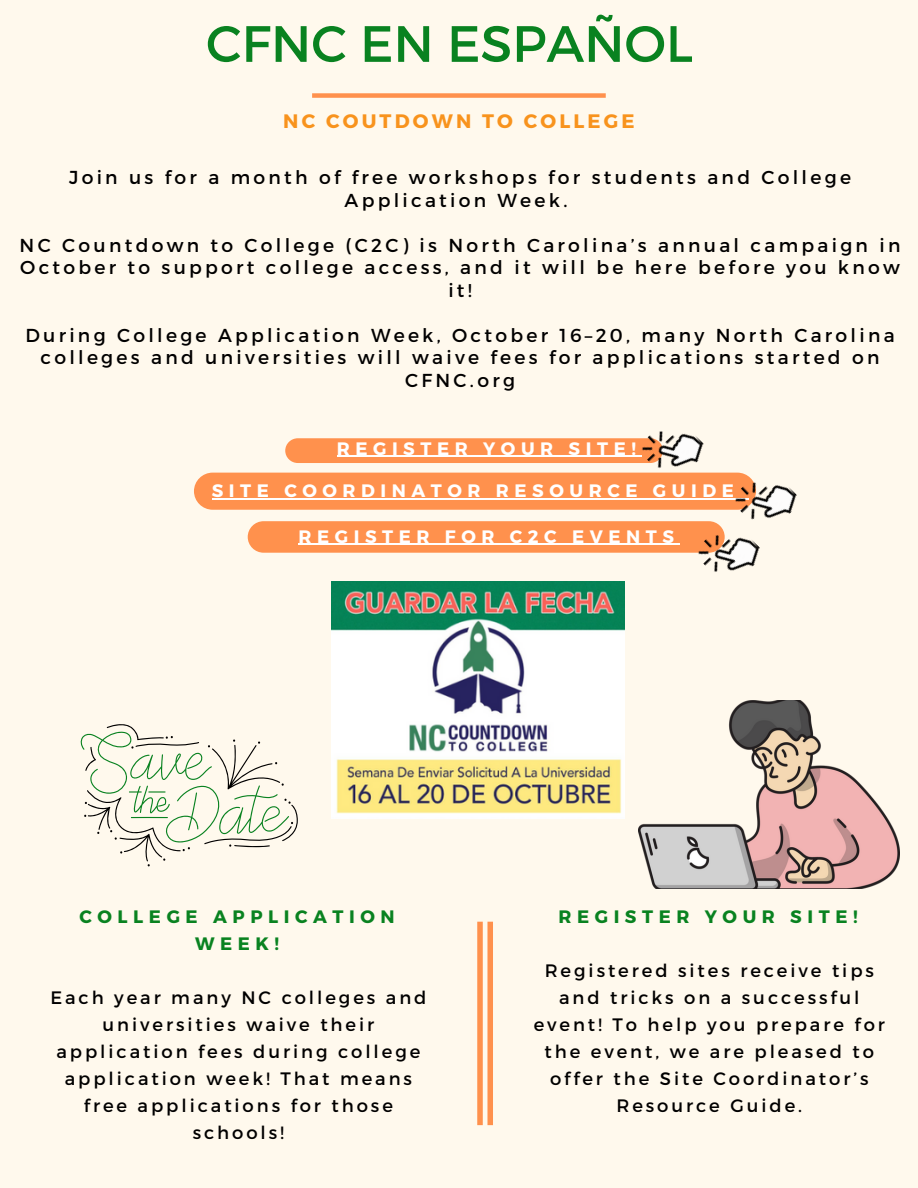
<style>
.page{position:relative;width:918px;height:1188px;background:#fff9ed}
.page>*{position:absolute;margin:0;border:0;box-sizing:border-box;transform-origin:0 0}
.t1{font:51px "Montserrat";color:#098220}
.t2{font:700 19.5px "Montserrat";letter-spacing:.165em;color:#f8931d}
.t3{font:18.75px/22.5px "Montserrat";letter-spacing:.175em;color:#000;text-align:center}
.t4{font:18px/27px "Montserrat";letter-spacing:.165em;color:#000;text-align:center}
.t5{font:700 18px "Montserrat";letter-spacing:.31em;color:#fff}
.t6{font:700 18px/27px "Montserrat";letter-spacing:.31em;color:#098220;text-align:center}
</style>
<div class="page">
<div style="left:285px;top:438px;width:378px;height:25px;background:#ff914d;border-radius:12px"></div>
<div style="left:194px;top:473px;width:562px;height:37px;background:#ff914d;border-radius:19px"></div>
<svg style="left:80px;top:724px;width:218px;height:142px"></svg>
<img style="left:639px;top:700px;width:261px;height:188px">
<div style="left:248px;top:521px;width:477px;height:32px;background:#ff914d;border-radius:16px"></div>
<img style="left:636px;top:431px;width:73px;height:42px">
<hr style="left:212px;top:498px;width:527px;height:1px;background:#fff">
<hr style="left:299px;top:544px;width:381px;height:1px;background:#fff">
<img style="left:729px;top:472px;width:68px;height:46px">
<img style="left:693px;top:516px;width:73px;height:56px">
<img style="left:331px;top:582px;width:294px;height:236px">
<hr style="left:337px;top:456px;width:305px;height:1px;background:#fff">
<div style="left:312px;top:93px;width:294px;height:5px;background:#ff914d"></div>
<svg style="left:477px;top:922px;width:16px;height:203px"></svg>
<p class="t1" style="left:206px;top:11px;width:488px">CFNC EN ESPAÑOL</p>
<p class="t2" style="left:283px;top:109px;width:353px">NC COUTDOWN TO COLLEGE</p>
<p class="t3" style="left:69px;top:165px;width:783px">Join us for a month of free workshops for students and College<br>Application Week.</p>
<p class="t3" style="left:20px;top:233px;width:882px">NC Countdown to College (C2C) is North Carolina’s annual campaign in<br>October to support college access, and it will be here before you know it!</p>
<p class="t3" style="left:25px;top:323px;width:871px">During College Application Week, October 16–20, many North Carolina colleges and universities will waive fees for applications started on<br>CFNC.org</p>
<p class="t5" style="left:337px;top:437px;width:301px">REGISTER YOUR SITE!</p>
<p class="t5" style="left:212px;top:479px;width:524px">SITE COORDINATOR RESOURCE GUIDE</p>
<p class="t5" style="left:299px;top:525px;width:377px">REGISTER FOR C2C EVENTS</p>
<p class="t6" style="left:80px;top:902px;width:317px">COLLEGE APPLICATION<br>WEEK!</p>
<p class="t4" style="left:50px;top:983px;width:378px">Each year many NC colleges and universities waive their application fees during college application week! That means free applications for those schools!</p>
<p class="t6" style="left:558px;top:902px;width:301px">REGISTER YOUR SITE!</p>
<p class="t4" style="left:534px;top:956px;width:353px">Registered sites receive tips and tricks on a successful event! To help you prepare for the event, we are pleased to offer the Site Coordinator’s<br>Resource Guide.</p>
</div>
